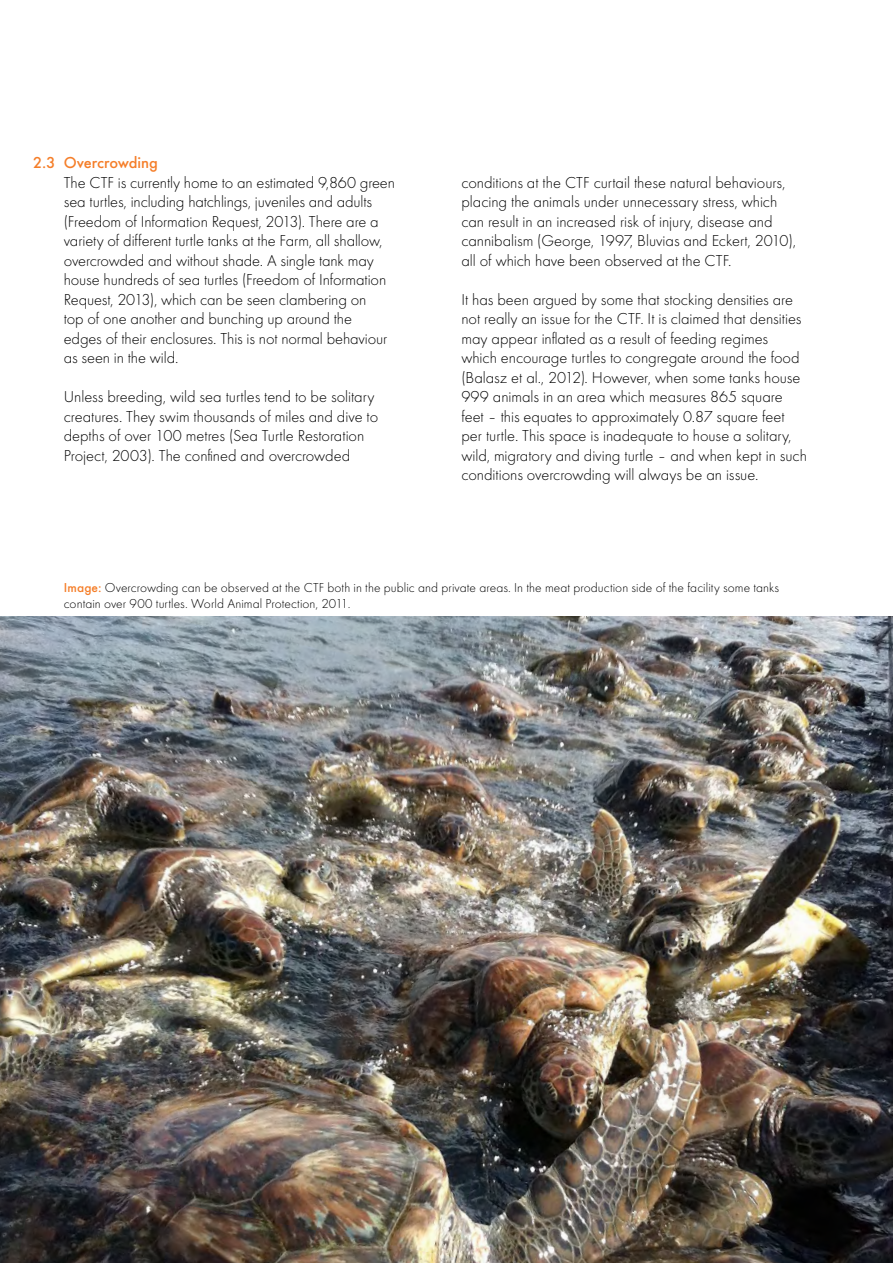
<style>
.page{position:relative;width:893px;height:1263px;background:#fff}
.page>*{position:absolute;margin:0;border:0;box-sizing:border-box;transform-origin:0 0}
.t1{font:300 16.5px/19.5px "Futura Round";letter-spacing:-.005em;color:#000}
.t2{font:500 16.5px "Futura Round";letter-spacing:-.005em;color:#f57e29}
.t3{font:300 13.5px/16.8px "Futura Round";letter-spacing:.005em;color:#000}
.s1{font-weight:500;color:#f57e29}
</style>
<div class="page">
<img style="left:0;top:617px;width:893px;height:646px">
<p class="t2" style="left:34px;top:151px;width:126px">2.3 Overcrowding</p>
<p class="t1" style="left:64px;top:172px;width:333px">The CTF is currently home to an estimated 9,860 green sea turtles, including hatchlings, juveniles and adults (Freedom of Information Request, 2013). There are a variety of different turtle tanks at the Farm, all shallow, overcrowded and without shade. A single tank may house hundreds of sea turtles (Freedom of Information Request, 2013), which can be seen clambering on<br>top of one another and bunching up around the<br>edges of their enclosures. This is not normal behaviour as seen in the wild.</p>
<p class="t1" style="left:64px;top:387px;width:316px">Unless breeding, wild sea turtles tend to be solitary creatures. They swim thousands of miles and dive to depths of over 100 metres (Sea Turtle Restoration Project, 2003). The confined and overcrowded</p>
<p class="t1" style="left:461px;top:172px;width:336px">conditions at the CTF curtail these natural behaviours, placing the animals under unnecessary stress, which can result in an increased risk of injury, disease and cannibalism (George, 1997, Bluvias and Eckert, 2010), all of which have been observed at the CTF.</p>
<p class="t1" style="left:461px;top:289px;width:347px">It has been argued by some that stocking densities are not really an issue for the CTF. It is claimed that densities may appear inflated as a result of feeding regimes which encourage turtles to congregate around the food (Balasz et al., 2012). However, when some tanks house 999 animals in an area which measures 865 square feet – this equates to approximately 0.87 square feet per turtle. This space is inadequate to house a solitary, wild, migratory and diving turtle – and when kept in such conditions overcrowding will always be an issue.</p>
<p class="t3" style="left:64px;top:578px;width:717px"><span class="s1">Image:</span> Overcrowding can be observed at the CTF both in the public and private areas. In the meat production side of the facility some tanks contain over 900 turtles. World Animal Protection, 2011.</p>
</div>
